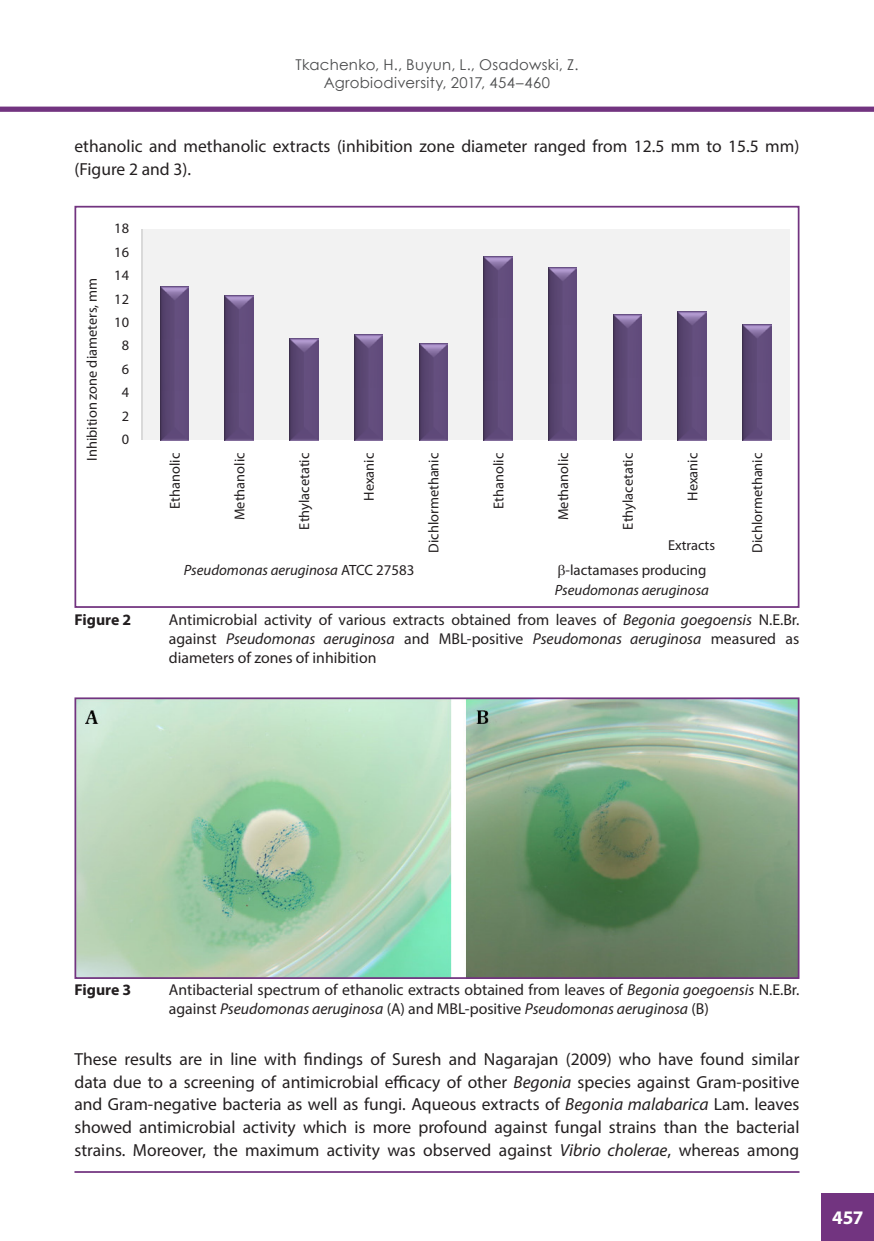
<style>
.page{position:relative;width:874px;height:1241px;background:#fff}
.page>*{position:absolute;margin:0;border:0;box-sizing:border-box;transform-origin:0 0}
.t1{font:700 19.25px "Myriad Pro";color:#fff}
.t2{font:17.5px/22.8px "Myriad Pro";color:#231f20}
.t3{font:15.75px/18.9px "Myriad Pro";color:#231f20;text-align:justify}
.t4{font:700 15.75px "Myriad Pro";color:#231f20}
.t5{font:14.88px/17.8px "Century Gothic";letter-spacing:.02em;color:#4b4c4d;text-align:center}
.t6{font:italic 14.88px "Myriad Pro";color:#231f20}
.t7{font:14.88px "Myriad Pro";color:#231f20}
.t8{font:14.35px "Myriad Pro";color:#231f20}
.s1{font-style:normal}
.s2{font-style:italic}
</style>
<div class="page">
<hr style="left:74px;top:1170px;width:725px;height:2px;background:#723480">
<div style="left:0;top:107px;width:873px;height:5px;background:#723480"></div>
<div style="left:821px;top:1193px;width:52px;height:47px;background:#723480"></div>
<img style="left:77px;top:700px;width:719px;height:275px">
<div style="left:74px;top:697px;width:725px;height:281px;border:2px solid #723480"></div>
<div style="left:142px;top:229px;width:647px;height:210px;background:#f2f2f2"></div>
<img style="left:160px;top:286px;width:29px;height:154px">
<img style="left:225px;top:295px;width:28px;height:145px">
<img style="left:289px;top:338px;width:29px;height:102px">
<img style="left:354px;top:334px;width:28px;height:106px">
<img style="left:419px;top:343px;width:28px;height:97px">
<img style="left:483px;top:257px;width:29px;height:183px">
<img style="left:548px;top:267px;width:28px;height:173px">
<img style="left:613px;top:314px;width:28px;height:126px">
<img style="left:677px;top:312px;width:29px;height:128px">
<img style="left:742px;top:325px;width:28px;height:115px">
<hr style="left:142px;top:229px;width:1px;height:210px;background:#d9d9d9">
<div style="left:74px;top:206px;width:725px;height:401px;border:2px solid #723480"></div>
<p class="t5" style="left:295px;top:55px;width:284px">Tkachenko, H., Buyun, L., Osadowski, Z.<br>Agrobiodiversity, 2017, 454–460</p>
<p class="t2" style="left:74px;top:135px;width:726px">ethanolic and methanolic extracts (inhibition zone diameter ranged from 12.5 mm to 15.5 mm) (Figure 2 and 3).</p>
<p class="t8" style="left:114px;top:220px;width:16px">18</p>
<p class="t8" style="left:83px;top:460px;width:185px;rotate:-90deg">Inhibition zone diameters, mm</p>
<p class="t8" style="left:114px;top:243px;width:16px">16</p>
<p class="t8" style="left:114px;top:266px;width:16px">14</p>
<p class="t8" style="left:114px;top:290px;width:16px">12</p>
<p class="t8" style="left:114px;top:313px;width:16px">10</p>
<p class="t8" style="left:122px;top:336px;width:9px">8</p>
<p class="t8" style="left:122px;top:360px;width:9px">6</p>
<p class="t8" style="left:122px;top:383px;width:9px">4</p>
<p class="t8" style="left:122px;top:407px;width:9px">2</p>
<p class="t8" style="left:122px;top:430px;width:9px">0</p>
<p class="t8" style="left:166px;top:508px;width:57px;rotate:-90deg">Ethanolic</p>
<p class="t8" style="left:231px;top:520px;width:69px;rotate:-90deg">Methanolic</p>
<p class="t8" style="left:295px;top:529px;width:78px;rotate:-90deg">Ethylacetatic</p>
<p class="t8" style="left:360px;top:500px;width:49px;rotate:-90deg">Hexanic</p>
<p class="t8" style="left:424px;top:552px;width:102px;rotate:-90deg">Dichlormethanic</p>
<p class="t8" style="left:489px;top:508px;width:57px;rotate:-90deg">Ethanolic</p>
<p class="t8" style="left:554px;top:520px;width:69px;rotate:-90deg">Methanolic</p>
<p class="t8" style="left:618px;top:529px;width:78px;rotate:-90deg">Ethylacetatic</p>
<p class="t8" style="left:683px;top:500px;width:49px;rotate:-90deg">Hexanic</p>
<p class="t8" style="left:748px;top:552px;width:102px;rotate:-90deg">Dichlormethanic</p>
<p class="t8" style="left:667px;top:536px;width:48px">Extracts</p>
<p class="t6" style="left:184px;top:561px;width:232px">Pseudomonas aeruginosa <span class="s1">ATCC 27583</span></p>
<p class="t7" style="left:565px;top:561px;width:142px">-lactamases producing</p>
<p class="t6" style="left:554px;top:580px;width:156px">Pseudomonas aeruginosa</p>
<p class="t4" style="left:74px;top:609px;width:58px">Figure 2</p>
<p class="t3" style="left:169px;top:610px;width:632px">Antimicrobial activity of various extracts obtained from leaves of <span class="s2">Begonia goegoensis</span> N.E.Br. against <span class="s2">Pseudomonas aeruginosa</span> and MBL-positive <span class="s2">Pseudomonas aeruginosa</span> measured as diameters of zones of inhibition</p>
<p class="t4" style="left:74px;top:979px;width:58px">Figure 3</p>
<p class="t3" style="left:169px;top:980px;width:632px">Antibacterial spectrum of ethanolic extracts obtained from leaves of <span class="s2">Begonia goegoensis</span> N.E.Br. against <span class="s2">Pseudomonas aeruginosa</span> (A) and MBL-positive <span class="s2">Pseudomonas aeruginosa</span> (B)</p>
<p class="t2" style="left:74px;top:1047px;width:726px;text-align:justify">These results are in line with findings of Suresh and Nagarajan (2009) who have found similar data due to a screening of antimicrobial efficacy of other <span class="s2">Begonia</span> species against Gram-positive and Gram-negative bacteria as well as fungi. Aqueous extracts of <span class="s2">Begonia malabarica</span> Lam. leaves showed antimicrobial activity which is more profound against fungal strains than the bacterial strains. Moreover, the maximum activity was observed against <span class="s2">Vibrio cholerae</span>, whereas among</p>
<p class="t1" style="left:831px;top:1204px;width:33px">457</p>
</div>
